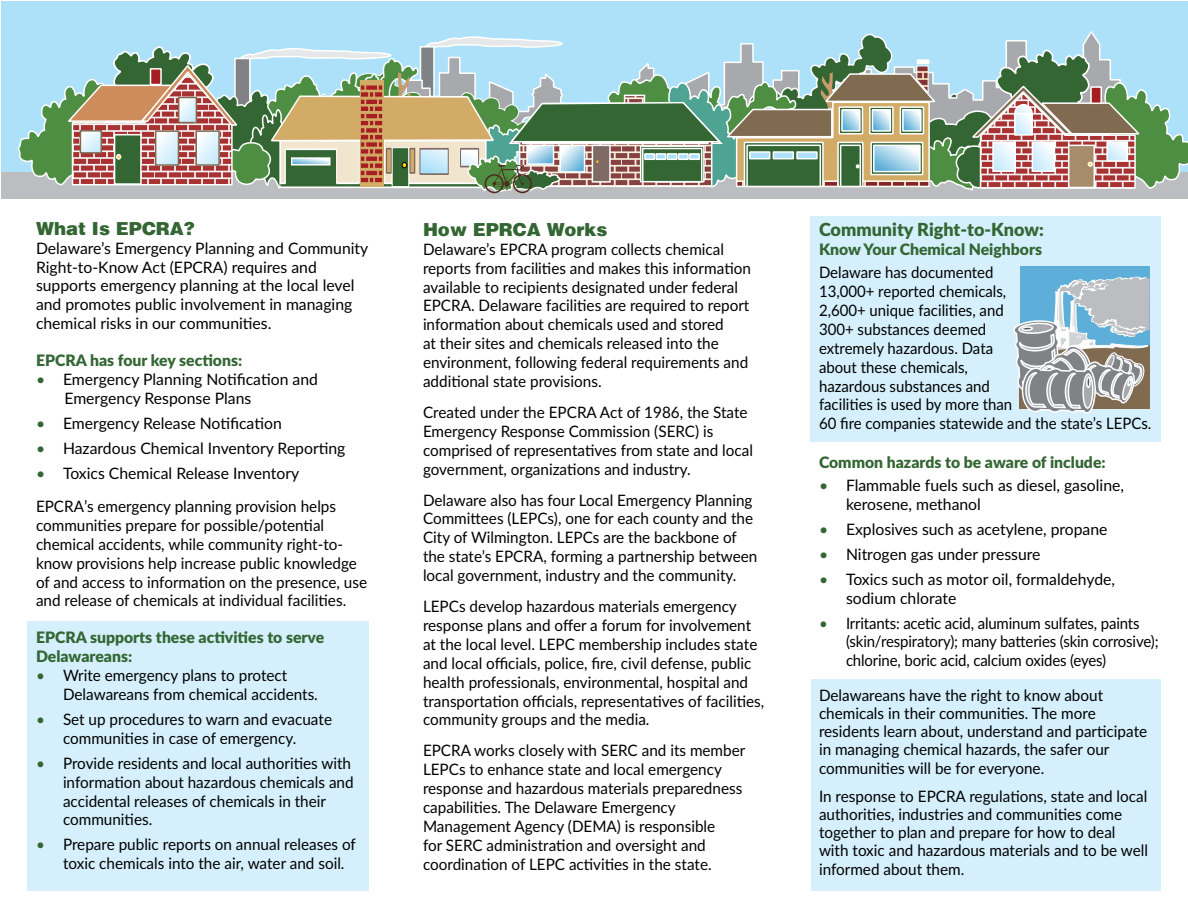
<style>
.page{position:relative;width:1188px;height:918px;background:#fff}
.page>*{position:absolute;margin:0;border:0;box-sizing:border-box;transform-origin:0 0}
.t1{font:18px "Switzerland Black Plain";color:#363}
.t2{font:900 18px "Lato";color:#363}
.t3{font:15.75px/18.9px "Lato";color:#000}
.t4{font:15.75px/18.9px "Lato";color:#000;scale:.95 1}
.t5{font:900 15.75px/18.9px "Lato";color:#363}
.s1{color:#363}
</style>
<div class="page">
<div style="left:811px;top:679px;width:350px;height:212px;background:#d5f0fc"></div>
<div style="left:810px;top:216px;width:351px;height:226px;background:#d5f0fc"></div>
<div style="left:27px;top:621px;width:342px;height:270px;background:#d5f0fc"></div>
<div style="left:1020px;top:266px;width:129px;height:84px;background:#5daed8"></div>
<svg style="left:1013px;top:276px;width:137px;height:138px"></svg>
<div style="left:1086px;top:376px;width:5px;height:12px;border:2px solid #fff;border-radius:50%"></div>
<div style="left:1px;top:1px;width:1187px;height:191px;background:#ace1f9"></div>
<div style="left:1px;top:172px;width:1187px;height:27px;background:#bbbdc0"></div>
<svg style="left:17px;top:31px;width:1171px;height:163px"></svg>
<p class="t1" style="left:36px;top:216px;width:160px">What Is EPCRA?</p>
<p class="t3" style="left:36px;top:238px;width:334px">Delaware’s Emergency Planning and Community Right-to-Know Act (EPCRA) requires and supports emergency planning at the local level and promotes public involvement in managing chemical risks in our communities.</p>
<p class="t5" style="left:36px;top:350px;width:208px">EPCRA has four key sections:</p>
<p class="t3" style="left:36px;top:369px;width:283px"><span class="s1">•</span> Emergency Planning Notification and</p>
<p class="t3" style="left:64px;top:388px;width:188px">Emergency Response Plans</p>
<p class="t3" style="left:36px;top:413px;width:247px"><span class="s1">•</span> Emergency Release Notification</p>
<p class="t3" style="left:36px;top:438px;width:311px"><span class="s1">•</span> Hazardous Chemical Inventory Reporting</p>
<p class="t3" style="left:36px;top:463px;width:265px"><span class="s1">•</span> Toxics Chemical Release Inventory</p>
<p class="t3" style="left:36px;top:496px;width:333px">EPCRA’s emergency planning provision helps communities prepare for possible/potential chemical accidents, while community right-to&shy;know provisions help increase public knowledge of and access to information on the presence, use and release of chemicals at individual facilities.</p>
<p class="t5" style="left:36px;top:627px;width:290px">EPCRA supports these activities to serve<br>Delawareans:</p>
<p class="t3" style="left:36px;top:665px;width:253px"><span class="s1">•</span> Write emergency plans to protect</p>
<p class="t3" style="left:63px;top:684px;width:256px">Delawareans from chemical accidents.</p>
<p class="t3" style="left:36px;top:709px;width:298px;text-align:center"><span class="s1">•</span> Set up procedures to warn and evacuate communities in case of emergency.</p>
<p class="t3" style="left:63px;top:753px;width:292px;text-indent:-27px"><span class="s1">•</span> Provide residents and local authorities with information about hazardous chemicals and accidental releases of chemicals in their communities.</p>
<p class="t3" style="left:63px;top:834px;width:294px;text-indent:-27px"><span class="s1">•</span> Prepare public reports on annual releases of toxic chemicals into the air, water and soil.</p>
<p class="t1" style="left:423px;top:218px;width:186px">How EPRCA Works</p>
<p class="t3" style="left:423px;top:239px;width:329px">Delaware’s EPCRA program collects chemical reports from facilities and makes this information available to recipients designated under federal EPCRA. Delaware facilities are required to report information about chemicals used and stored<br>at their sites and chemicals released into the environment, following federal requirements and additional state provisions.</p>
<p class="t3" style="left:423px;top:402px;width:331px">Created under the EPCRA Act of 1986, the State Emergency Response Commission (SERC) is comprised of representatives from state and local government, organizations and industry.</p>
<p class="t3" style="left:423px;top:490px;width:336px">Delaware also has four Local Emergency Planning Committees (LEPCs), one for each county and the City of Wilmington. LEPCs are the backbone of the state’s EPCRA, forming a partnership between local government, industry and the community.</p>
<p class="t3" style="left:423px;top:596px;width:343px">LEPCs develop hazardous materials emergency response plans and offer a forum for involvement at the local level. LEPC membership includes state and local officials, police, fire, civil defense, public health professionals, environmental, hospital and transportation officials, representatives of facilities, community groups and the media.</p>
<p class="t3" style="left:423px;top:741px;width:324px">EPCRA works closely with SERC and its member LEPCs to enhance state and local emergency response and hazardous materials preparedness capabilities. The Delaware Emergency Management Agency (DEMA) is responsible<br>for SERC administration and oversight and coordination of LEPC activities in the state.</p>
<p class="t2" style="left:819px;top:216px;width:227px">Community Right-to-Know:</p>
<p class="t5" style="left:819px;top:239px;width:225px">Know Your Chemical Neighbors</p>
<p class="t4" style="left:819px;top:262px;width:185px">Delaware has documented</p>
<p class="t4" style="left:819px;top:281px;width:199px">13,000+ reported chemicals,</p>
<p class="t4" style="left:819px;top:300px;width:196px">2,600+ unique facilities, and</p>
<p class="t4" style="left:819px;top:319px;width:178px">300+ substances deemed</p>
<p class="t4" style="left:819px;top:338px;width:185px">extremely hazardous. Data</p>
<p class="t4" style="left:819px;top:357px;width:158px">about these chemicals,</p>
<p class="t4" style="left:819px;top:376px;width:181px">hazardous substances and</p>
<p class="t4" style="left:819px;top:395px;width:205px">facilities is used by more than</p>
<p class="t4" style="left:819px;top:414px;width:352px">60 fire companies statewide and the state’s LEPCs.</p>
<p class="t5" style="left:819px;top:452px;width:288px">Common hazards to be aware of include:</p>
<p class="t3" style="left:846px;top:475px;width:280px;text-indent:-27px"><span class="s1">•</span> Flammable fuels such as diesel, gasoline, kerosene, methanol</p>
<p class="t3" style="left:819px;top:519px;width:290px"><span class="s1">•</span> Explosives such as acetylene, propane</p>
<p class="t3" style="left:819px;top:544px;width:223px"><span class="s1">•</span> Nitrogen gas under pressure</p>
<p class="t3" style="left:846px;top:569px;width:271px;text-indent:-27px"><span class="s1">•</span> Toxics such as motor oil, formaldehyde, sodium chlorate</p>
<p class="t4" style="left:846px;top:613px;width:331px;text-indent:-27px"><span class="s1">•</span> Irritants: acetic acid, aluminum sulfates, paints (skin/respiratory); many batteries (skin corrosive); chlorine, boric acid, calcium oxides (eyes)</p>
<p class="t3" style="left:819px;top:685px;width:330px;line-height:18.1px">Delawareans have the right to know about chemicals in their communities. The more residents learn about, understand and participate in managing chemical hazards, the safer our communities will be for everyone.</p>
<p class="t3" style="left:819px;top:787px;width:331px;line-height:18.1px">In response to EPCRA regulations, state and local authorities, industries and communities come together to plan and prepare for how to deal with toxic and hazardous materials and to be well informed about them.</p>
</div>
